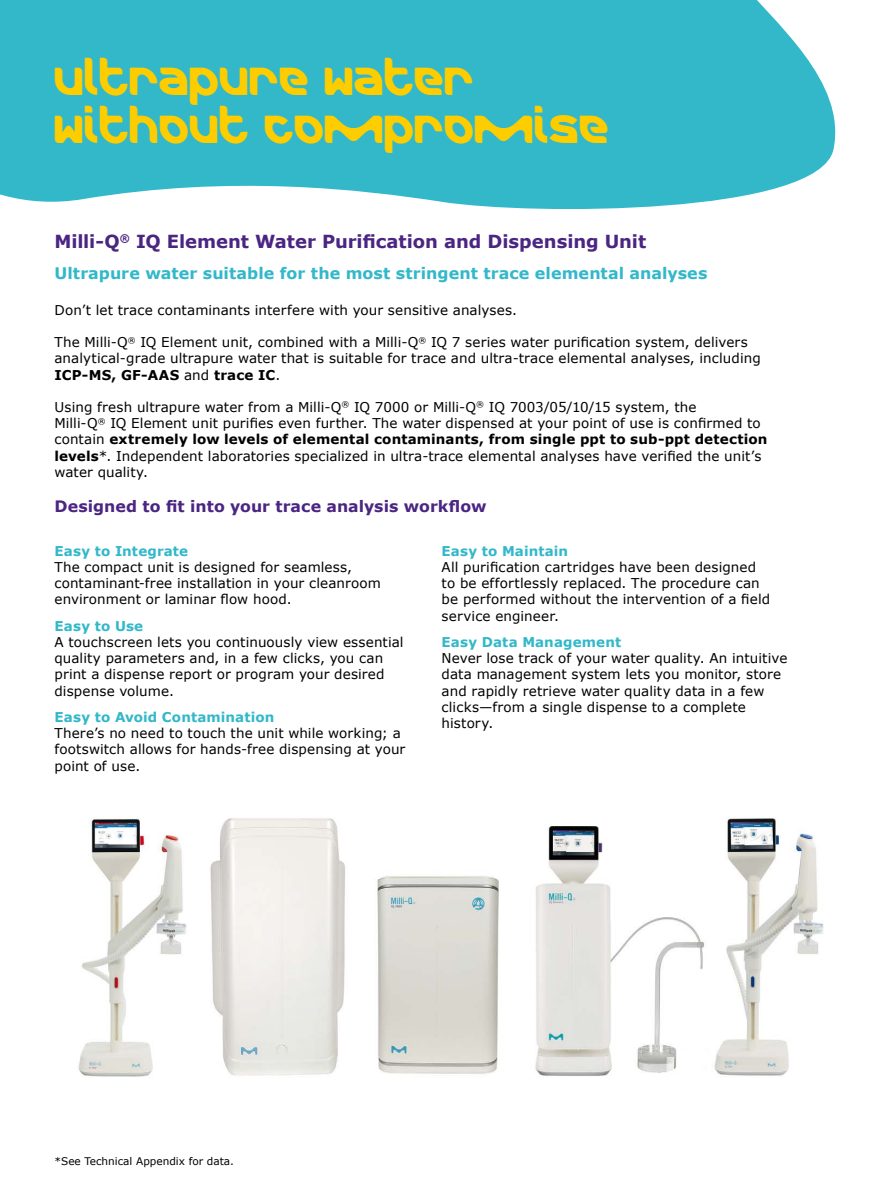
<style>
.page{position:relative;width:891px;height:1188px;background:#fff}
.page>*{position:absolute;margin:0;border:0;box-sizing:border-box;transform-origin:0 0}
.t1{font:39.75px/47.7px "Merck";color:#fecd00}
.t2{font:700 18px "Verdana";letter-spacing:-.005em;color:#4b2582}
.t3{font:700 15.9px "Verdana";color:#32b8c9}
.t4{font:700 15.75px "Verdana";color:#4b2582}
.t5{font:13.5px/16.2px "Verdana";letter-spacing:.005em;color:#000}
.t6{font:700 13.5px "Verdana";letter-spacing:.01em;color:#32b8c9}
.t7{font:10.5px "Verdana";color:#000}
.s1{font-weight:700}
</style>
<div class="page">
<svg style="left:0;top:0;width:836px;height:209px;fill:#32b8c9"></svg>
<img style="left:78px;top:818px;width:746px;height:259px">
<h1 class="t1" style="left:55px;top:58px;width:557px">ULTRAPURE WATER<br>WITHOUT COMPROMISE</h1>
<h2 class="t2" style="left:55px;top:229px;width:593px">Milli-Q<sup>®</sup> IQ Element Water Purification and Dispensing Unit</h2>
<p class="t3" style="left:55px;top:263px;width:655px">Ultrapure water suitable for the most stringent trace elemental analyses</p>
<p class="t5" style="left:55px;top:302px;width:464px">Don’t let trace contaminants interfere with your sensitive analyses.</p>
<p class="t5" style="left:55px;top:334px;width:708px">The Milli-Q<sup>®</sup> IQ Element unit, combined with a Milli-Q<sup>®</sup> IQ 7 series water purification system, delivers analytical-grade ultrapure water that is suitable for trace and ultra-trace elemental analyses, including<br><span class="s1">ICP-MS, GF-AAS</span> and <span class="s1">trace IC</span>.</p>
<p class="t5" style="left:55px;top:399px;width:715px">Using fresh ultrapure water from a Milli-Q<sup>®</sup> IQ 7000 or Milli-Q<sup>®</sup> IQ 7003/05/10/15 system, the<br>Milli-Q<sup>®</sup> IQ Element unit purifies even further. The water dispensed at your point of use is confirmed to contain <span class="s1">extremely low levels of elemental contaminants, from single ppt to sub-ppt detection levels</span>*. Independent laboratories specialized in ultra-trace elemental analyses have verified the unit’s water quality.</p>
<p class="t4" style="left:55px;top:496px;width:433px">Designed to fit into your trace analysis workflow</p>
<p class="t6" style="left:55px;top:542px;width:135px">Easy to Integrate</p>
<p class="t5" style="left:55px;top:559px;width:328px">The compact unit is designed for seamless, contaminant-free installation in your cleanroom environment or laminar flow hood.</p>
<p class="t6" style="left:55px;top:617px;width:90px">Easy to Use</p>
<p class="t5" style="left:55px;top:634px;width:351px">A touchscreen lets you continuously view essential quality parameters and, in a few clicks, you can print a dispense report or program your desired dispense volume.</p>
<p class="t6" style="left:55px;top:708px;width:221px">Easy to Avoid Contamination</p>
<p class="t5" style="left:55px;top:725px;width:352px">There’s no need to touch the unit while working; a footswitch allows for hands-free dispensing at your point of use.</p>
<p class="t6" style="left:442px;top:542px;width:128px">Easy to Maintain</p>
<p class="t5" style="left:442px;top:559px;width:330px">All purification cartridges have been designed to be effortlessly replaced. The procedure can be performed without the intervention of a field service engineer.</p>
<p class="t6" style="left:442px;top:633px;width:181px">Easy Data Management</p>
<p class="t5" style="left:442px;top:650px;width:347px">Never lose track of your water quality. An intuitive data management system lets you monitor, store and rapidly retrieve water quality data in a few clicks—from a single dispense to a complete history.</p>
<p class="t7" style="left:55px;top:1154px;width:181px">*See Technical Appendix for data.</p>
</div>
